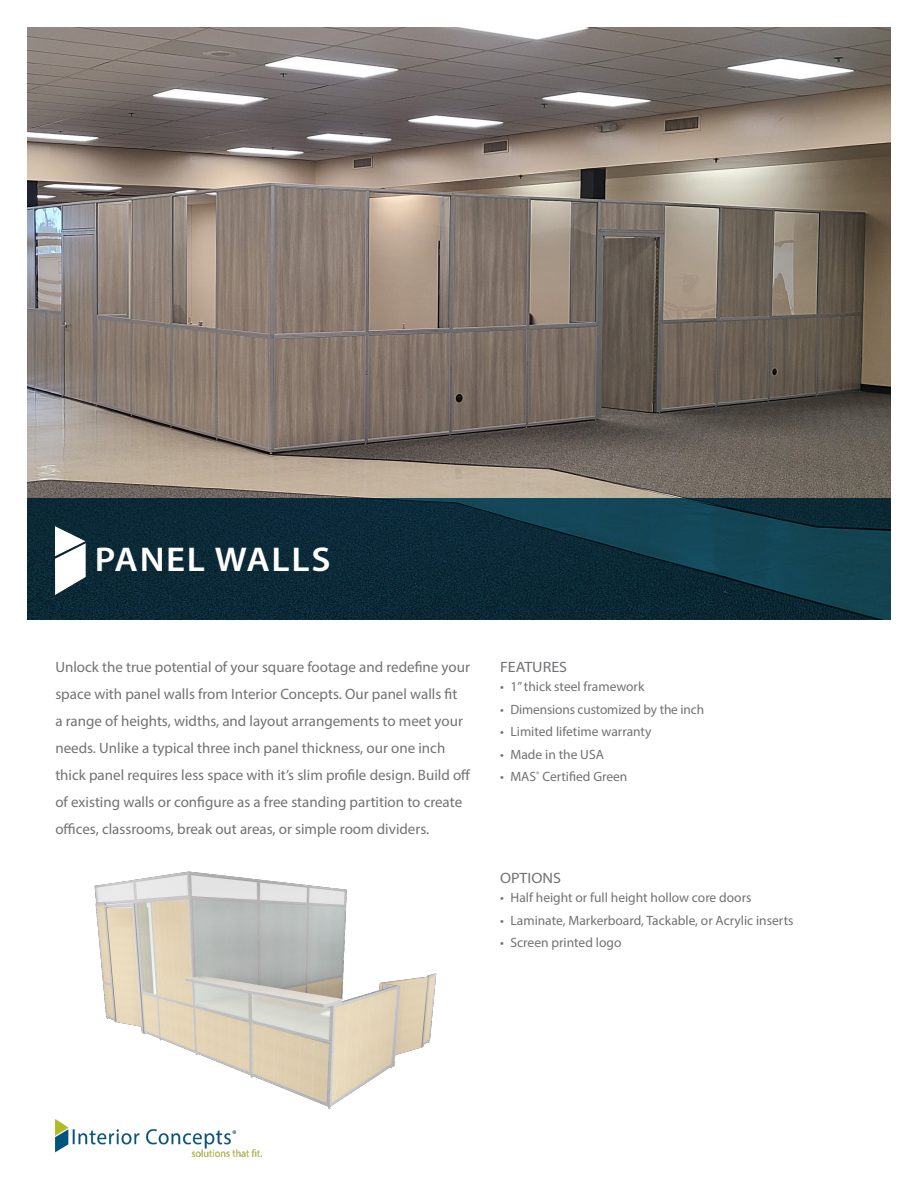
<style>
.page{position:relative;width:918px;height:1188px;background:#fff}
.page>*{position:absolute;margin:0;border:0;box-sizing:border-box;transform-origin:0 0}
.t1{font:600 34.5px "Myriad Pro";letter-spacing:.045em;color:#fff;scale:1.07 1}
.t2{font:15px/27px "Myriad Pro";color:#717275}
.t3{font:15px "Myriad Pro";color:#717275;scale:1.07 1}
.t4{font:13.5px "Myriad Pro";color:#717275}
</style>
<div class="page">
<img style="left:27px;top:27px;width:864px;height:471px">
<img style="left:55px;top:1119px;width:207px;height:38px">
<svg style="left:27px;top:498px;width:864px;height:122px;background:#0c2f3d"></svg>
<img style="left:55px;top:527px;width:43px;height:68px">
<img style="left:94px;top:871px;width:343px;height:239px">
<p class="t1" style="left:95px;top:537px;width:222px">PANEL WALLS</p>
<p class="t2" style="left:55px;top:654px;width:417px">Unlock the true potential of your square footage and redefine your space with panel walls from Interior Concepts. Our panel walls fit<br>a range of heights, widths, and layout arrangements to meet your needs. Unlike a typical three inch panel thickness, our one inch thick panel requires less space with it’s slim profile design. Build off of existing walls or configure as a free standing partition to create offices, classrooms, break out areas, or simple room dividers.</p>
<p class="t3" style="left:500px;top:658px;width:64px">FEATURES</p>
<p class="t4" style="left:500px;top:679px;width:146px">• 1” thick steel framework</p>
<p class="t4" style="left:500px;top:701px;width:206px">• Dimensions customized by the inch</p>
<p class="t4" style="left:500px;top:724px;width:153px">• Limited lifetime warranty</p>
<p class="t4" style="left:500px;top:746px;width:105px">• Made in the USA</p>
<p class="t4" style="left:500px;top:769px;width:129px">• MAS<sup>®</sup> Certified Green</p>
<p class="t3" style="left:500px;top:869px;width:58px">OPTIONS</p>
<p class="t4" style="left:500px;top:889px;width:253px">• Half height or full height hollow core doors</p>
<p class="t4" style="left:500px;top:912px;width:295px">• Laminate, Markerboard, Tackable, or Acrylic inserts</p>
<p class="t4" style="left:500px;top:934px;width:123px">• Screen printed logo</p>
</div>
